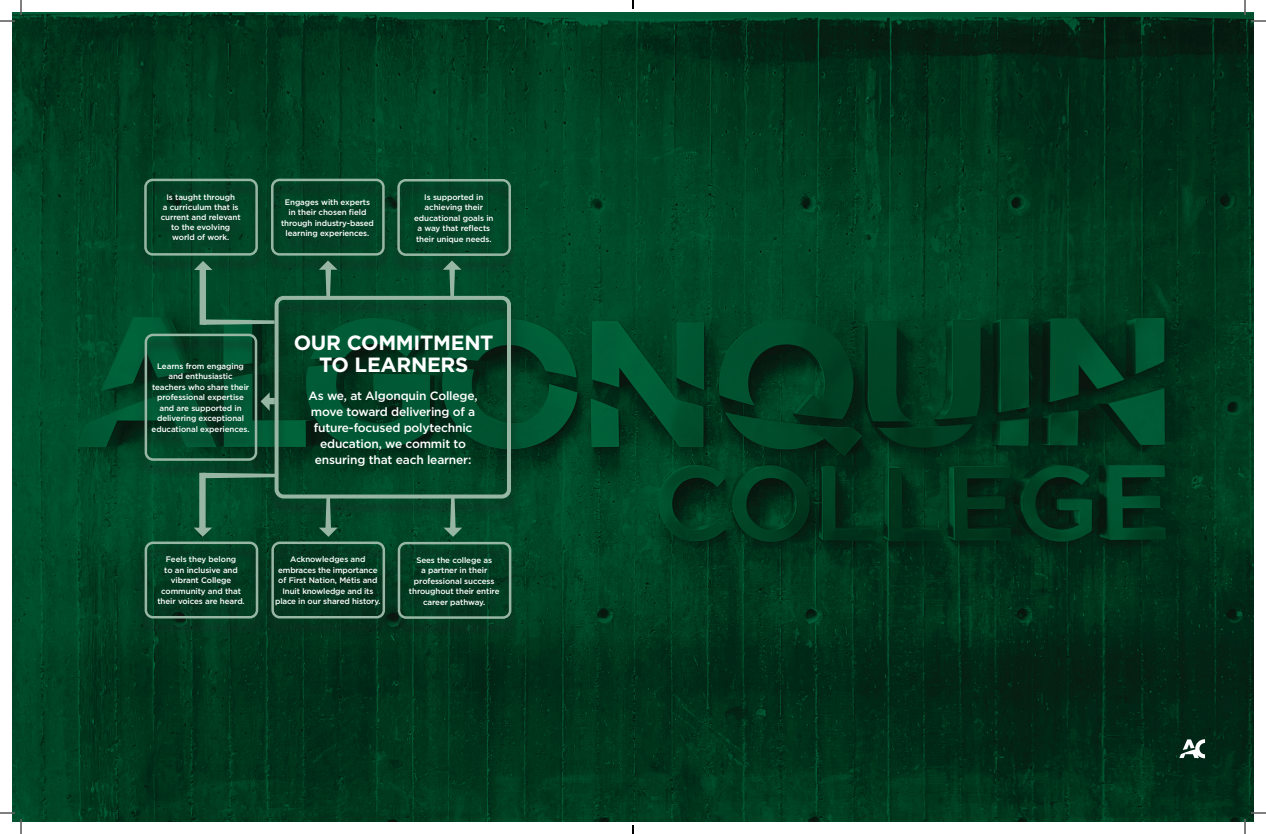
<style>
.page{position:relative;width:1266px;height:834px;background:#fff}
.page>*{position:absolute;margin:0;border:0;box-sizing:border-box;transform-origin:0 0}
.t1{font:700 20.6px/21.9px "Gotham";letter-spacing:-.015em;color:#fff;text-align:center}
.t2{font:500 12px/16px "Gotham";letter-spacing:-.015em;color:#fff;text-align:center}
.t3{font:500 8px/10.5px "Gotham";letter-spacing:-.01em;color:#fff;text-align:center}
</style>
<div class="page">
<img style="left:12px;top:12px;width:1242px;height:810px">
<div style="left:137px;top:181px;width:129px;height:92px;background:#034226"></div>
<div style="left:144px;top:179px;width:114px;height:77px;border:2px solid #97b7a4;border-radius:7px"></div>
<div style="left:266px;top:298px;width:253px;height:219px;background:#231f20;opacity:.55"></div>
<div style="left:275px;top:296px;width:236px;height:203px;border:4px solid #97b7a4;border-radius:7px"></div>
<svg style="left:1179px;top:739px;width:26px;height:19px"></svg>
<div style="left:263px;top:181px;width:129px;height:92px;background:#034125"></div>
<div style="left:271px;top:179px;width:114px;height:77px;border:2px solid #97b7a4;border-radius:7px"></div>
<div style="left:390px;top:181px;width:129px;height:93px;background:#034628"></div>
<div style="left:397px;top:179px;width:114px;height:77px;border:2px solid #97b7a4;border-radius:7px"></div>
<div style="left:137px;top:544px;width:129px;height:92px;background:#231f20;opacity:.7"></div>
<div style="left:145px;top:542px;width:113px;height:77px;border:2px solid #97b7a4;border-radius:7px"></div>
<div style="left:264px;top:544px;width:129px;height:92px;background:#231f20;opacity:.7"></div>
<div style="left:271px;top:542px;width:114px;height:77px;border:2px solid #97b7a4;border-radius:7px"></div>
<div style="left:390px;top:544px;width:129px;height:92px;background:#231f20;opacity:.7"></div>
<div style="left:398px;top:542px;width:113px;height:77px;border:2px solid #97b7a4;border-radius:7px"></div>
<div style="left:137px;top:336px;width:128px;height:142px;background:#231f20;opacity:.7"></div>
<div style="left:145px;top:334px;width:112px;height:127px;border:2px solid #97b7a4;border-radius:7px"></div>
<svg style="left:443px;top:261px;width:19px;height:37px"></svg>
<svg style="left:319px;top:261px;width:19px;height:37px"></svg>
<svg style="left:443px;top:498px;width:19px;height:39px"></svg>
<svg style="left:319px;top:498px;width:19px;height:39px"></svg>
<svg style="left:261px;top:392px;width:14px;height:19px"></svg>
<svg style="left:194px;top:473px;width:81px;height:64px;background:#15593b"></svg>
<svg style="left:194px;top:261px;width:81px;height:64px"></svg>
<svg style="left:0;top:0;width:22px;height:22px"></svg>
<svg style="left:0;top:812px;width:22px;height:22px"></svg>
<svg style="left:1244px;top:0;width:22px;height:22px"></svg>
<svg style="left:1244px;top:812px;width:22px;height:22px"></svg>
<svg style="left:632px;top:0;width:2px;height:9px"></svg>
<svg style="left:632px;top:825px;width:2px;height:9px"></svg>
<p class="t3" style="left:161px;top:192px;width:81px;line-height:10px">Is taught through<br>a curriculum that is current and relevant to the evolving world of work.</p>
<p class="t3" style="left:281px;top:196px;width:94px">Engages with experts in their chosen field through industry-based learning experiences.</p>
<p class="t3" style="left:414px;top:191px;width:81px">Is supported in achieving their educational goals in a way that reflects their unique needs.</p>
<p class="t3" style="left:152px;top:361px;width:99px">Learns from engaging and enthusiastic teachers who share their professional expertise and are supported in delivering exceptional educational experiences.</p>
<h1 class="t1" style="left:294px;top:332px;width:201px">OUR COMMITMENT<br>TO LEARNERS</h1>
<h2 class="t2" style="left:309px;top:387px;width:171px">As we, at Algonquin College, move toward delivering of a future-focused polytechnic education, we commit to ensuring that each learner:</h2>
<p class="t3" style="left:157px;top:554px;width:89px">Feels they belong<br>to an inclusive and vibrant College community and that their voices are heard.</p>
<p class="t3" style="left:275px;top:554px;width:107px">Acknowledges and embraces the importance of First Nation, Métis and<br>Inuit knowledge and its place in our shared history.</p>
<p class="t3" style="left:409px;top:554px;width:92px">Sees the college as<br>a partner in their professional success throughout their entire career pathway.</p>
</div>
